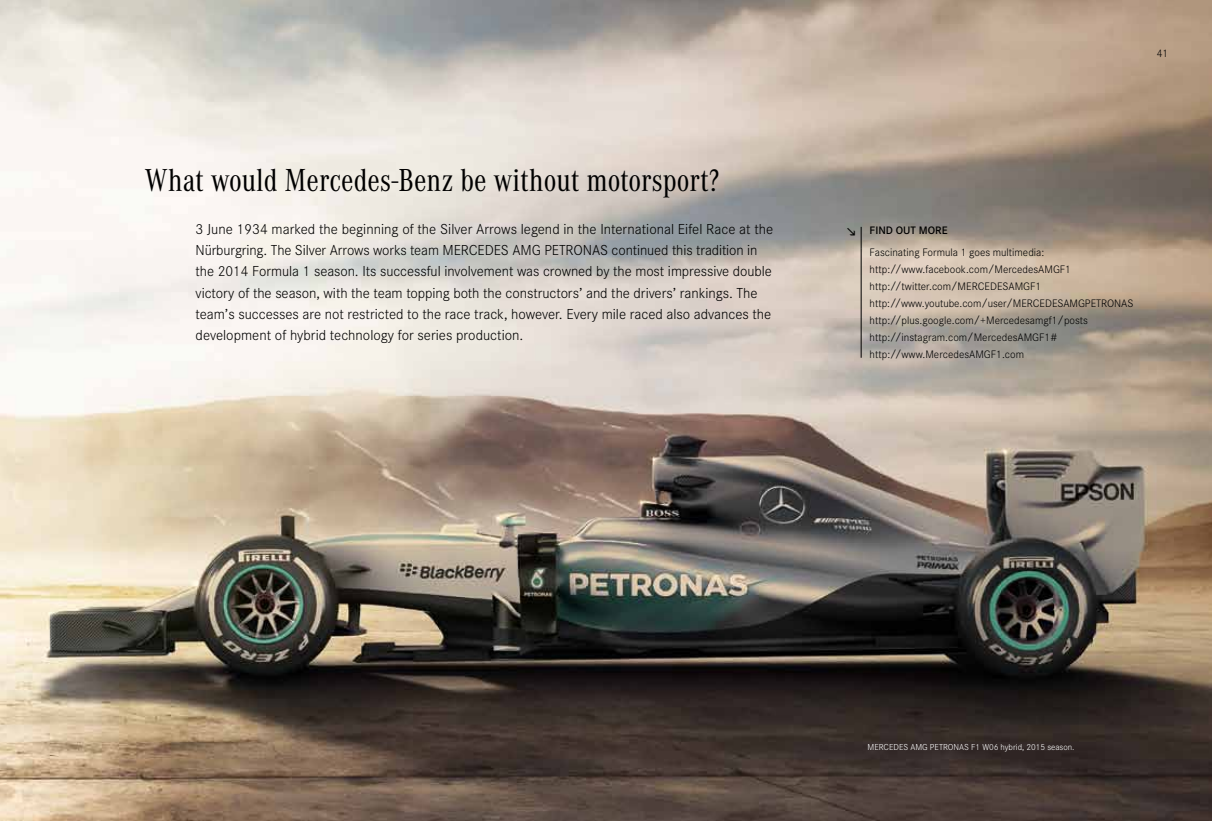
<style>
.page{position:relative;width:1212px;height:821px;background:#fff}
.page>*{position:absolute;margin:0;border:0;box-sizing:border-box;transform-origin:0 0}
.t1{font:33px "Corporate A Cond Pro";color:#000}
.t2{font:300 15px/21.3px "Corporate S Pro";letter-spacing:-.005em;color:#000}
.t3{font:300 11.25px/17px "Corporate S Pro";color:#000}
.t4{font:600 11.25px "Corporate S Pro";color:#000}
.t5{font:300 9px "Corporate S Pro";color:#fff}
</style>
<div class="page">
<img style="left:0;top:0;width:1212px;height:821px">
<svg style="left:861px;top:227px;width:1px;height:21px"></svg>
<hr style="left:861px;top:248px;width:1px;height:110px;background:#000">
<svg style="left:847px;top:227px;width:8px;height:8px"></svg>
<h1 class="t1" style="left:145px;top:158px;width:576px">What would Mercedes-Benz be without motorsport?</h1>
<p class="t2" style="left:196px;top:217px;width:579px">3 June 1934 marked the beginning of the Silver Arrows legend in the International Eifel Race at the Nürburgring. The Silver Arrows works team MERCEDES AMG PETRONAS continued this tradition in the 2014 Formula 1 season. Its successful involvement was crowned by the most impressive double victory of the season, with the team topping both the constructorsʼ and the driversʼ rankings. The teamʼs successes are not restricted to the race track, however. Every mile raced also advances the development of hybrid technology for series production.</p>
<p class="t3" style="left:1157px;top:44px;width:13px">41</p>
<p class="t4" style="left:870px;top:222px;width:66px">FIND OUT MORE</p>
<p class="t3" style="left:870px;top:243px;width:265px">Fascinating Formula 1 goes multimedia: http://www.facebook.com/MercedesAMGF1 http://twitter.com/MERCEDESAMGF1 http://www.youtube.com/user/MERCEDESAMGPETRONAS http://plus.google.com/+Mercedesamgf1/posts http://instagram.com/MercedesAMGF1# http://www.MercedesAMGF1.com</p>
<p class="t5" style="left:867px;top:741px;width:209px">MERCEDES AMG PETRONAS F1 W06 hybrid, 2015 season.</p>
</div>
